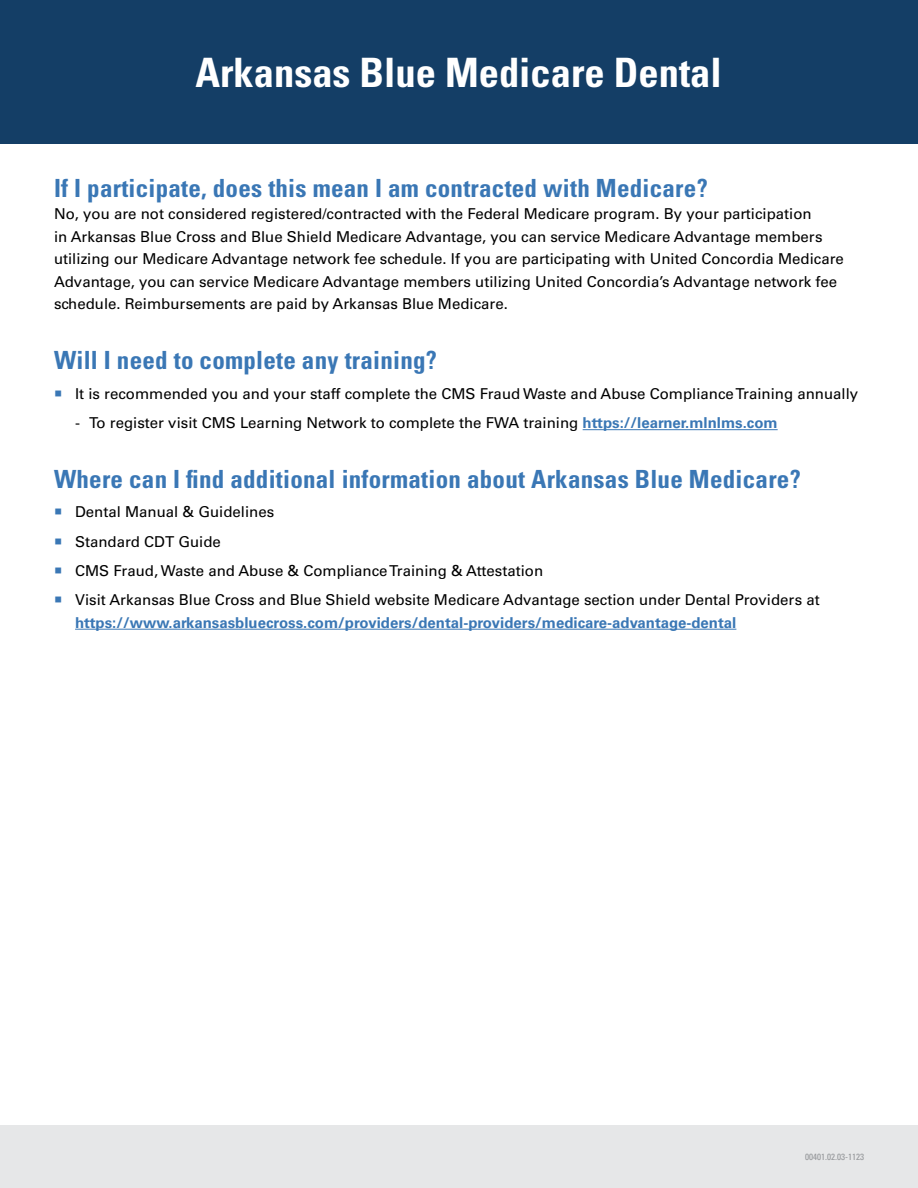
<style>
.page{position:relative;width:918px;height:1188px;background:#fff}
.page>*{position:absolute;margin:0;border:0;box-sizing:border-box;transform-origin:0 0}
.Heading_1_-_Main_Tit{font:700 condensed 40.5px "Univers LT Std";color:#fff}
.Heading_2{font:700 condensed 25.05px "Univers LT Std";letter-spacing:.01em;color:#3a77b5}
.t1{font:15px/22.5px "Univers LT Std";color:#000}
.t2{font:condensed 9px "Univers LT Std";color:#939598}
.s1{color:#3a77b5}
.s2{font-weight:700;color:#3a77b5}
</style>
<div class="page">
<div style="left:0;top:1126px;width:918px;height:62px;background:#e6e7e8"></div>
<div style="left:0;top:0;width:918px;height:144px;background:#143e66"></div>
<hr style="left:583px;top:429px;width:195px;height:1px;background:#3a77b5">
<hr style="left:75px;top:629px;width:661px;height:1px;background:#3a77b5">
<p class="Heading_1_-_Main_Tit" style="left:195px;top:47px;width:528px">Arkansas Blue Medicare Dental</p>
<p class="Heading_2" style="left:54px;top:173px;width:655px">If I participate, does this mean I am contracted with Medicare?</p>
<p class="t1" style="left:54px;top:203px;width:791px">No, you are not considered registered/contracted with the Federal Medicare program. By your participation<br>in Arkansas Blue Cross and Blue Shield Medicare Advantage, you can service Medicare Advantage members utilizing our Medicare Advantage network fee schedule. If you are participating with United Concordia Medicare Advantage, you can service Medicare Advantage members utilizing United Concordia’s Advantage network fee schedule. Reimbursements are paid by Arkansas Blue Medicare.</p>
<p class="Heading_2" style="left:54px;top:345px;width:385px">Will I need to complete any training?</p>
<p class="t1" style="left:54px;top:382px;width:806px"><span class="s1">○</span> It is recommended you and your staff complete the CMS Fraud Waste and Abuse Compliance Training annually</p>
<p class="t1" style="left:75px;top:412px;width:704px">- To register visit CMS Learning Network to complete the FWA training <span class="s2">https://learner.mlnlms.com</span></p>
<p class="Heading_2" style="left:54px;top:464px;width:748px">Where can I find additional information about Arkansas Blue Medicare?</p>
<p class="t1" style="left:54px;top:501px;width:222px"><span class="s1">○</span> Dental Manual &amp; Guidelines</p>
<p class="t1" style="left:54px;top:530px;width:168px"><span class="s1">○</span> Standard CDT Guide</p>
<p class="t1" style="left:54px;top:559px;width:491px"><span class="s1">○</span> CMS Fraud, Waste and Abuse &amp; Compliance Training &amp; Attestation</p>
<p class="t1" style="left:75px;top:589px;width:746px;text-indent:-21px"><span class="s1">○</span> Visit Arkansas Blue Cross and Blue Shield website Medicare Advantage section under Dental Providers at <span class="s2">https://www.arkansasbluecross.com/providers/dental-providers/medicare-advantage-dental</span></p>
<p class="t2" style="left:805px;top:1151px;width:60px">00401.02.03-1123</p>
</div>
